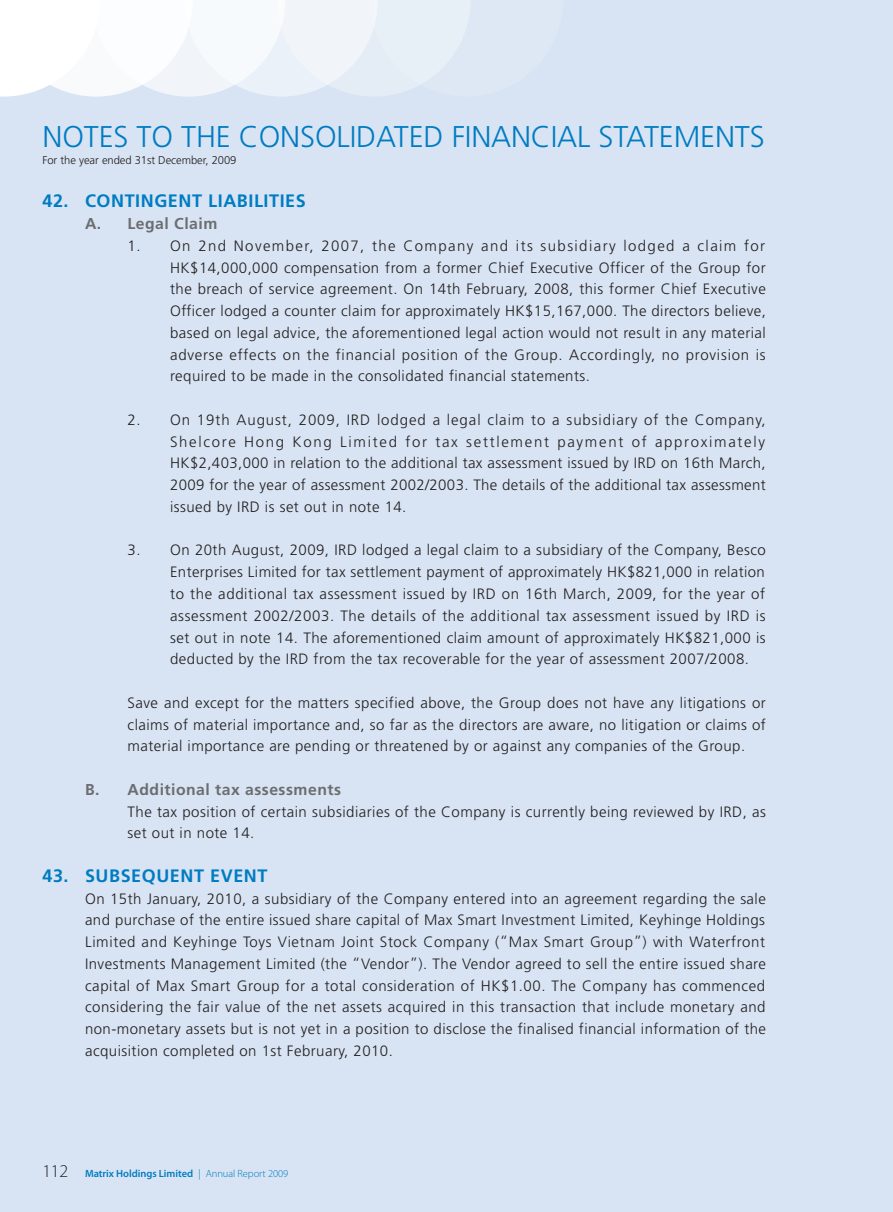
<style>
.page{position:relative;width:893px;height:1212px;background:#d8e4f3}
.page>*{position:absolute;margin:0;border:0;box-sizing:border-box;transform-origin:0 0}
.t1{font:300 30px "Frutiger LT Std";letter-spacing:-.005em;color:#007cc2}
.Heading_1{font:700 18px "Frutiger LT Std";letter-spacing:.03em;color:#007cc2}
.Heading_2{font:700 15.75px "Frutiger LT Std";color:#6c6d70}
.Body_Text{font:300 15px/21.8px "Frutiger LT Std";letter-spacing:.03em;color:#231f20;text-align:justify}
.t2{font:300 11.25px "Frutiger LT Std";letter-spacing:-.005em;color:#231f20}
.t3{font:600 10.5px "Myriad Pro";letter-spacing:-.005em;color:#007cc2}
.s1{font-weight:300;font-size:18px;color:#231f20}
.s2{font-weight:300}
</style>
<div class="page">
<svg style="left:0;top:0;width:470px;height:97px"></svg>
<h1 class="t1" style="left:43px;top:119px;width:724px">NOTES TO THE CONSOLIDATED FINANCIAL STATEMENTS</h1>
<p class="t2" style="left:42px;top:154px;width:196px">For the year ended 31st December, 2009</p>
<p class="Heading_1" style="left:43px;top:191px;width:265px">42. CONTINGENT LIABILITIES</p>
<p class="Heading_2" style="left:85px;top:214px;width:134px">A. Legal Claim</p>
<p class="Body_Text" style="left:170px;top:235px;width:597px;text-indent:-43px">1. On 2nd November, 2007, the Company and its subsidiary lodged a claim for HK$14,000,000 compensation from a former Chief Executive Officer of the Group for the breach of service agreement. On 14th February, 2008, this former Chief Executive Officer lodged a counter claim for approximately HK$15,167,000. The directors believe, based on legal advice, the aforementioned legal action would not result in any material adverse effects on the financial position of the Group. Accordingly, no provision is required to be made in the consolidated financial statements.</p>
<p class="Body_Text" style="left:170px;top:409px;width:597px;text-indent:-43px">2. On 19th August, 2009, IRD lodged a legal claim to a subsidiary of the Company, Shelcore Hong Kong Limited for tax settlement payment of approximately HK$2,403,000 in relation to the additional tax assessment issued by IRD on 16th March, 2009 for the year of assessment 2002/2003. The details of the additional tax assessment issued by IRD is set out in note 14.</p>
<p class="Body_Text" style="left:170px;top:540px;width:597px;text-indent:-43px">3. On 20th August, 2009, IRD lodged a legal claim to a subsidiary of the Company, Besco Enterprises Limited for tax settlement payment of approximately HK$821,000 in relation to the additional tax assessment issued by IRD on 16th March, 2009, for the year of assessment 2002/2003. The details of the additional tax assessment issued by IRD is set out in note 14. The aforementioned claim amount of approximately HK$821,000 is deducted by the IRD from the tax recoverable for the year of assessment 2007/2008.</p>
<p class="Body_Text" style="left:128px;top:692px;width:640px">Save and except for the matters specified above, the Group does not have any litigations or claims of material importance and, so far as the directors are aware, no litigation or claims of material importance are pending or threatened by or against any companies of the Group.</p>
<p class="Heading_2" style="left:85px;top:780px;width:258px">B. Additional tax assessments</p>
<p class="Body_Text" style="left:128px;top:801px;width:640px">The tax position of certain subsidiaries of the Company is currently being reviewed by IRD, as set out in note 14.</p>
<p class="Heading_1" style="left:43px;top:865px;width:226px">43. SUBSEQUENT EVENT</p>
<p class="Body_Text" style="left:85px;top:888px;width:682px">On 15th January, 2010, a subsidiary of the Company entered into an agreement regarding the sale and purchase of the entire issued share capital of Max Smart Investment Limited, Keyhinge Holdings Limited and Keyhinge Toys Vietnam Joint Stock Company (“Max Smart Group”) with Waterfront Investments Management Limited (the “Vendor”). The Vendor agreed to sell the entire issued share capital of Max Smart Group for a total consideration of HK$1.00. The Company has commenced considering the fair value of the net assets acquired in this transaction that include monetary and non-monetary assets but is not yet in a position to disclose the finalised financial information of the acquisition completed on 1st February, 2010.</p>
<p class="t3" style="left:42px;top:1166px;width:248px"><span class="s1">112</span> Matrix Holdings Limited <span class="s2">| Annual Report 2009</span></p>
</div>
